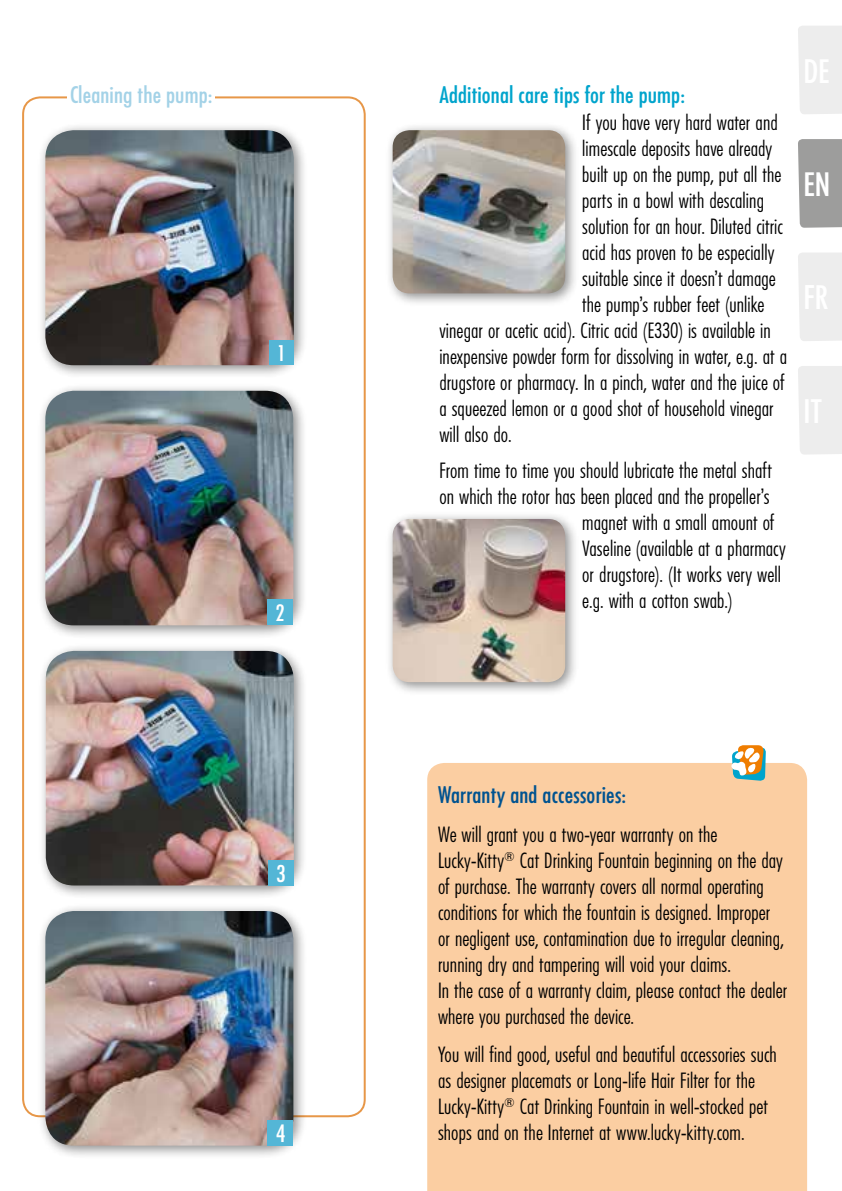
<style>
.page{position:relative;width:842px;height:1191px;background:#fff}
.page>*{position:absolute;margin:0;border:0;box-sizing:border-box;transform-origin:0 0}
.t1{font:500 34px "Futura Condensed BQ";color:#fff}
.t2{font:500 25px "Futura Condensed BQ";color:#fff}
.t3{font:500 24.4px "Futura Condensed BQ";color:#fff}
.t4{font:500 24px "Futura Condensed BQ";color:#00a4cc}
.t5{font:500 24px "Futura Condensed BQ";letter-spacing:.005em;color:#005390}
.t6{font:500 24px "Futura Condensed BQ";color:#a3d2e7}
.t7{font:500 23.8px "Futura Condensed BQ";color:#fff}
.t8{font:500 22.6px "Futura Condensed BQ";color:#fff}
.t9{font:300 22px/26px "Futura Condensed BQ";letter-spacing:.005em;color:#000}
</style>
<div class="page">
<div style="left:38px;top:122px;width:270px;height:257px;background:#000;opacity:.45"></div>
<img style="left:45px;top:130px;width:249px;height:235px">
<div style="left:269px;top:340px;width:25px;height:25px;background:#54b6d6"></div>
<div style="left:38px;top:383px;width:270px;height:256px;background:#000;opacity:.45"></div>
<img style="left:45px;top:391px;width:248px;height:234px">
<div style="left:267px;top:599px;width:26px;height:26px;background:#54b6d6"></div>
<div style="left:38px;top:643px;width:270px;height:256px;background:#000;opacity:.45"></div>
<img style="left:46px;top:651px;width:248px;height:234px">
<div style="left:268px;top:860px;width:26px;height:25px;background:#54b6d6"></div>
<div style="left:38px;top:903px;width:270px;height:256px;background:#000;opacity:.45"></div>
<img style="left:45px;top:911px;width:248px;height:234px">
<div style="left:267px;top:1119px;width:26px;height:26px;background:#54b6d6"></div>
<div style="left:427px;top:763px;width:380px;height:428px;background:#fbcea2"></div>
<svg style="left:731px;top:745px;width:35px;height:36px"></svg>
<div style="left:385px;top:511px;width:194px;height:185px;background:#000;opacity:.45"></div>
<img style="left:393px;top:519px;width:172px;height:163px">
<div style="left:385px;top:122px;width:194px;height:185px;background:#000;opacity:.45"></div>
<img style="left:393px;top:130px;width:172px;height:163px">
<div style="left:798px;top:139px;width:44px;height:89px;background:#9d9d9c"></div>
<div style="left:798px;top:366px;width:44px;height:88px;background:#ededed"></div>
<div style="left:798px;top:253px;width:44px;height:88px;background:#ededed"></div>
<div style="left:798px;top:26px;width:44px;height:88px;background:#ededed"></div>
<p class="t6" style="left:70px;top:81px;width:144px">Cleaning the pump:</p>
<p class="t8" style="left:277px;top:341px;width:10px">1</p>
<p class="t7" style="left:276px;top:600px;width:10px">2</p>
<p class="t3" style="left:277px;top:860px;width:11px">3</p>
<p class="t2" style="left:276px;top:1119px;width:11px">4</p>
<p class="t4" style="left:439px;top:81px;width:247px">Additional care tips for the pump:</p>
<p class="t9" style="left:582px;top:110px;width:197px">If you have very hard water and</p>
<p class="t9" style="left:582px;top:136px;width:192px">limescale deposits have already</p>
<p class="t9" style="left:582px;top:162px;width:201px">built up on the pump, put all the</p>
<p class="t9" style="left:582px;top:188px;width:183px">parts in a bowl with descaling</p>
<p class="t9" style="left:582px;top:214px;width:202px">solution for an hour. Diluted citric</p>
<p class="t9" style="left:582px;top:240px;width:194px">acid has proven to be especially</p>
<p class="t9" style="left:582px;top:266px;width:195px">suitable since it doesn’t damage</p>
<p class="t9" style="left:582px;top:292px;width:184px">the pump’s rubber feet (unlike</p>
<p class="t9" style="left:439px;top:318px;width:333px">vinegar or acetic acid). Citric acid (E330) is available in</p>
<p class="t9" style="left:439px;top:344px;width:349px">inexpensive powder form for dissolving in water, e.g. at a</p>
<p class="t9" style="left:439px;top:370px;width:347px">drugstore or pharmacy. In a pinch, water and the juice of</p>
<p class="t9" style="left:439px;top:396px;width:336px">a squeezed lemon or a good shot of household vinegar</p>
<p class="t9" style="left:439px;top:422px;width:74px">will also do.</p>
<p class="t9" style="left:439px;top:458px;width:334px">From time to time you should lubricate the metal shaft</p>
<p class="t9" style="left:439px;top:484px;width:332px">on which the rotor has been placed and the propeller’s</p>
<p class="t9" style="left:582px;top:510px;width:194px">magnet with a small amount of</p>
<p class="t9" style="left:582px;top:536px;width:205px">Vaseline (available at a pharmacy</p>
<p class="t9" style="left:582px;top:562px;width:200px">or drugstore). (It works very well</p>
<p class="t9" style="left:582px;top:588px;width:152px">e.g. with a cotton swab.)</p>
<h1 class="t1" style="left:803px;top:166px;width:28px">EN</h1>
<p class="t5" style="left:438px;top:782px;width:190px">Warranty and accessories:</p>
<p class="t9" style="left:438px;top:822px;width:351px">We will grant you a two-year warranty on the Lucky-Kitty<sup>®</sup> Cat Drinking Fountain beginning on the day of purchase. The warranty covers all normal operating conditions for which the fountain is designed. Improper or negligent use, contamination due to irregular cleaning, running dry and tampering will void your claims.<br>In the case of a warranty claim, please contact the dealer where you purchased the device.</p>
<p class="t9" style="left:438px;top:1042px;width:340px">You will find good, useful and beautiful accessories such as designer placemats or Long-life Hair Filter for the Lucky-Kitty<sup>®</sup> Cat Drinking Fountain in well-stocked pet shops and on the Internet at www.lucky-kitty.com.</p>
</div>
